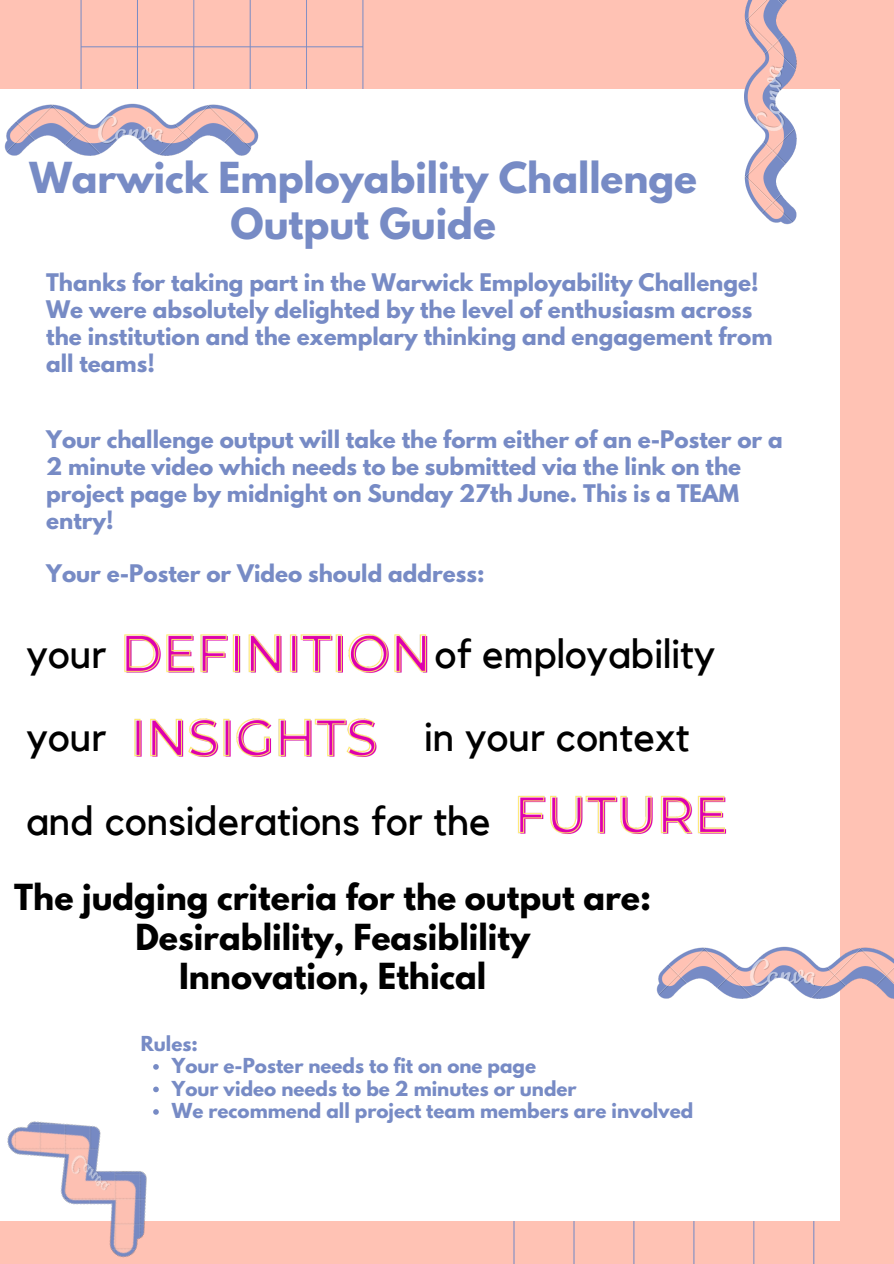
<style>
.page{position:relative;width:894px;height:1264px;background:#fff}
.page>*{position:absolute;margin:0;border:0;box-sizing:border-box;transform-origin:0 0}
.t1{font:40.5px "Kollektif";color:#000}
.t2{font:700 37.8px "League Spartan";color:#778bc5}
.t3{font:700 31.8px "League Spartan";color:#000}
.t4{font:700 21.45px/26.8px "League Spartan";color:#778bc5}
.t5{font:700 18.3px "League Spartan";color:#778bc5}
</style>
<div class="page">
<div style="left:0;top:0;width:893px;height:1263px;background:#ffc2b4"></div>
<svg style="left:81px;top:0;width:282px;height:89px"></svg>
<svg style="left:513px;top:1220px;width:301px;height:43px"></svg>
<div style="left:0;top:89px;width:839px;height:1131px;background:#fff"></div>
<img style="left:656px;top:941px;width:237px;height:66px">
<img style="left:744px;top:0;width:53px;height:225px">
<img style="left:4px;top:103px;width:255px;height:53px">
<img style="left:0;top:1092px;width:182px;height:166px">
<img style="left:124px;top:633px;width:304px;height:40px">
<img style="left:134px;top:718px;width:243px;height:40px">
<img style="left:518px;top:795px;width:209px;height:40px">
<svg style="left:153px;top:1064px;width:6px;height:5px"></svg>
<svg style="left:153px;top:1086px;width:6px;height:6px"></svg>
<svg style="left:153px;top:1109px;width:6px;height:5px"></svg>
<p class="t2" style="left:29px;top:158px;width:669px">Warwick Employability Challenge</p>
<p class="t2" style="left:230px;top:205px;width:266px">Output Guide</p>
<p class="t4" style="left:46px;top:272px;width:727px">Thanks for taking part in the Warwick Employability Challenge!<br>We were absolutely delighted by the level of enthusiasm across the institution and the exemplary thinking and engagement from all teams!</p>
<p class="t4" style="left:46px;top:429px;width:738px">Your challenge output will take the form either of an e-Poster or a 2 minute video which needs to be submitted via the link on the project page by midnight on Sunday 27th June. This is a TEAM entry!</p>
<p class="t4" style="left:46px;top:563px;width:439px">Your e-Poster or Video should address:</p>
<p class="t1" style="left:26px;top:635px;width:82px">your</p>
<p class="t1" style="left:435px;top:635px;width:282px">of employability</p>
<p class="t1" style="left:26px;top:718px;width:82px">your</p>
<p class="t1" style="left:424px;top:718px;width:267px">in your context</p>
<p class="t1" style="left:26px;top:802px;width:465px">and considerations for the</p>
<p class="t3" style="left:14px;top:881px;width:638px">The judging criteria for the output are:</p>
<p class="t3" style="left:135px;top:920px;width:396px">Desirablility, Feasiblility</p>
<p class="t3" style="left:179px;top:960px;width:309px">Innovation, Ethical</p>
<p class="t5" style="left:141px;top:1034px;width:58px">Rules:</p>
<p class="t5" style="left:172px;top:1056px;width:365px">Your e-Poster needs to fit on one page</p>
<p class="t5" style="left:172px;top:1079px;width:406px">Your video needs to be 2 minutes or under</p>
<p class="t5" style="left:172px;top:1101px;width:523px">We recommend all project team members are involved</p>
</div>
